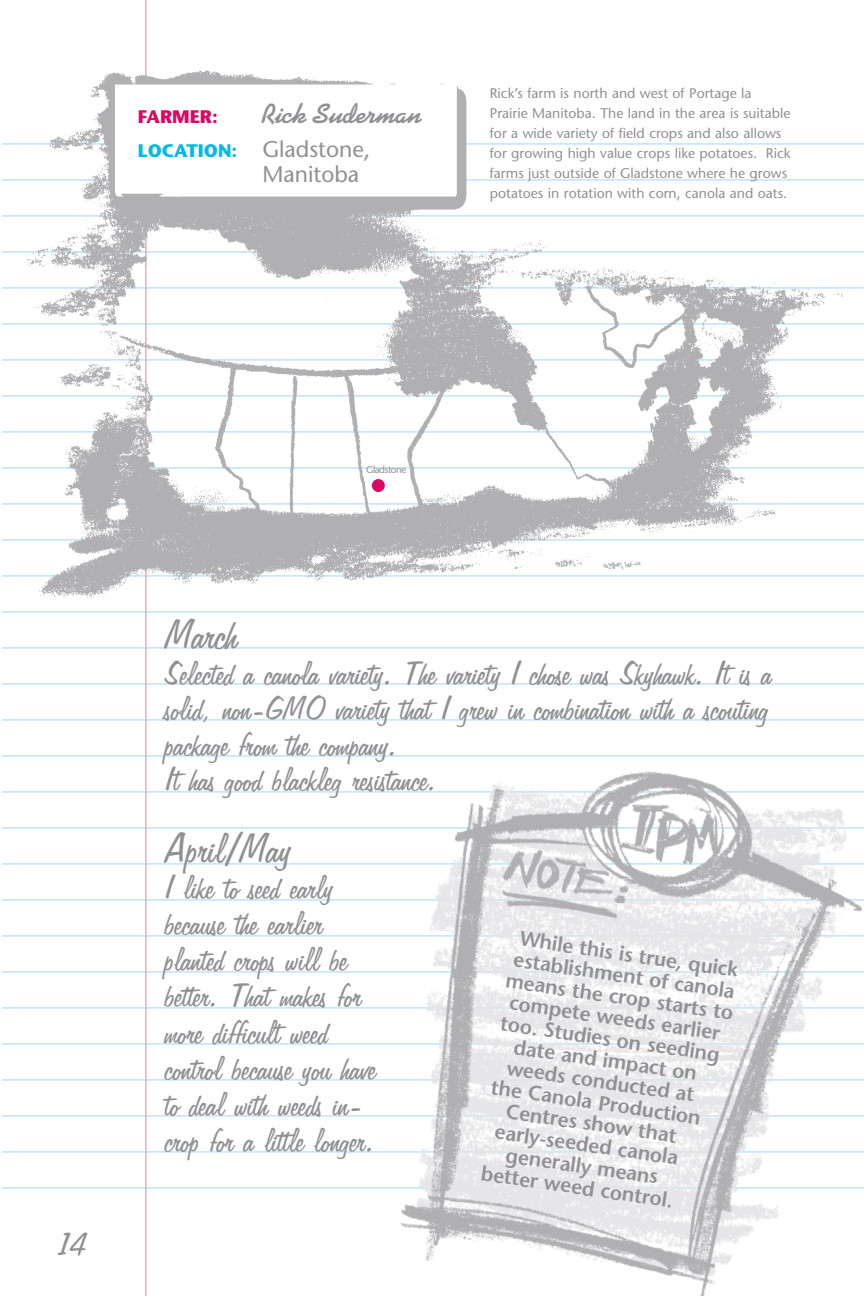
<style>
.page{position:relative;width:864px;height:1296px;background:#fff}
.page>*{position:absolute;margin:0;border:0;box-sizing:border-box;transform-origin:0 0}
.t1{font:48px "Freehand 575 BT Regular B";color:#919195}
.t2{font:38px/36.2px "Freehand 575 BT Regular B";color:#919195}
.t3{font:36px "Freehand 575 BT Regular B";color:#919195}
.t4{font:700 28px "Kaufmann";color:#919195}
.t5{font:22.8px/25px "Stone Sans";color:#919195}
.t6{font:600 20.6px "Stone Sans";color:#919195}
.t7{font:700 18.2px "Stone Sans";color:#db0862}
.t8{font:14px/20px "Stone Sans";color:#919195}
.t9{font:10px "Stone Sans";letter-spacing:-.05em;color:#919195}
.s1{font-weight:700;font-size:18.2px;color:#00bce4}
</style>
<div class="page">
<hr style="left:2px;top:647px;width:862px;height:2px;background:#abe0f2">
<hr style="left:2px;top:683px;width:862px;height:2px;background:#abe0f2">
<hr style="left:2px;top:719px;width:862px;height:2px;background:#abe0f2">
<hr style="left:2px;top:755px;width:862px;height:2px;background:#abe0f2">
<hr style="left:2px;top:791px;width:862px;height:2px;background:#abe0f2">
<hr style="left:2px;top:827px;width:862px;height:2px;background:#abe0f2">
<hr style="left:2px;top:863px;width:862px;height:2px;background:#abe0f2">
<hr style="left:2px;top:899px;width:862px;height:2px;background:#abe0f2">
<hr style="left:2px;top:935px;width:862px;height:2px;background:#abe0f2">
<hr style="left:2px;top:971px;width:862px;height:2px;background:#abe0f2">
<hr style="left:2px;top:1007px;width:862px;height:2px;background:#abe0f2">
<hr style="left:2px;top:1043px;width:862px;height:2px;background:#abe0f2">
<hr style="left:2px;top:1079px;width:862px;height:2px;background:#abe0f2">
<hr style="left:2px;top:1115px;width:862px;height:2px;background:#abe0f2">
<hr style="left:2px;top:1151px;width:862px;height:2px;background:#abe0f2">
<hr style="left:2px;top:1187px;width:862px;height:2px;background:#abe0f2">
<hr style="left:145px;top:0;width:2px;height:1296px;background:#eea6b0">
<img style="left:2px;top:48px;width:862px;height:567px">
<div style="left:372px;top:479px;width:13px;height:13px;background:#db0862;border-radius:50%"></div>
<img style="left:363px;top:755px;width:501px;height:541px">
<p class="t7" style="left:138px;top:110px;width:82px">FARMER:</p>
<p class="t4" style="left:262px;top:103px;width:161px">Rick Suderman</p>
<p class="t5" style="left:262px;top:139px;width:110px;text-indent:-125px"><span class="s1">LOCATION:</span> Gladstone,<br>Manitoba</p>
<p class="t8" style="left:490px;top:85px;width:302px">Rick’s farm is north and west of Portage la Prairie Manitoba. The land in the area is suitable for a wide variety of field crops and also allows for growing high value crops like potatoes. Rick farms just outside of Gladstone where he grows potatoes in rotation with corn, canola and oats.</p>
<p class="t3" style="left:60px;top:1221px;width:29px">14</p>
<p class="t9" style="left:366px;top:466px;width:42px">Gladstone</p>
<p class="t1" style="left:166px;top:604px;width:74px">March</p>
<p class="t2" style="left:166px;top:653px;width:609px;line-height:35.4px">Selected a canola variety. The variety I chose was Skyhawk. It is a solid, non-GMO variety that I grew in combination with a scouting package from the company.<br>It has good blackleg resistance.</p>
<p class="t1" style="left:166px;top:817px;width:128px">April/May</p>
<p class="t2" style="left:166px;top:867px;width:213px">I like to seed early because the earlier planted crops will be better. That makes for more difficult weed control because you have to deal with weeds in&shy;crop for a little longer.</p>
<p class="t6" style="left:521px;top:931px;width:221px;rotate:8deg">While this is true, quick</p>
<p class="t6" style="left:515px;top:952px;width:225px;rotate:8deg">establishment of canola</p>
<p class="t6" style="left:507px;top:972px;width:231px;rotate:8deg">means the crop starts to</p>
<p class="t6" style="left:510px;top:995px;width:215px;rotate:8deg">compete weeds earlier</p>
<p class="t6" style="left:501px;top:1015px;width:223px;rotate:8deg">too. Studies on seeding</p>
<p class="t6" style="left:515px;top:1039px;width:187px;rotate:8deg">date and impact on</p>
<p class="t6" style="left:508px;top:1060px;width:191px;rotate:8deg">weeds conducted at</p>
<p class="t6" style="left:492px;top:1080px;width:213px;rotate:8deg">the Canola Production</p>
<p class="t6" style="left:507px;top:1103px;width:174px;rotate:8deg">Centres show that</p>
<p class="t6" style="left:496px;top:1124px;width:187px;rotate:8deg">early-seeded canola</p>
<p class="t6" style="left:507px;top:1147px;width:155px;rotate:8deg">generally means</p>
<p class="t6" style="left:482px;top:1165px;width:195px;rotate:8deg">better weed control.</p>
</div>
